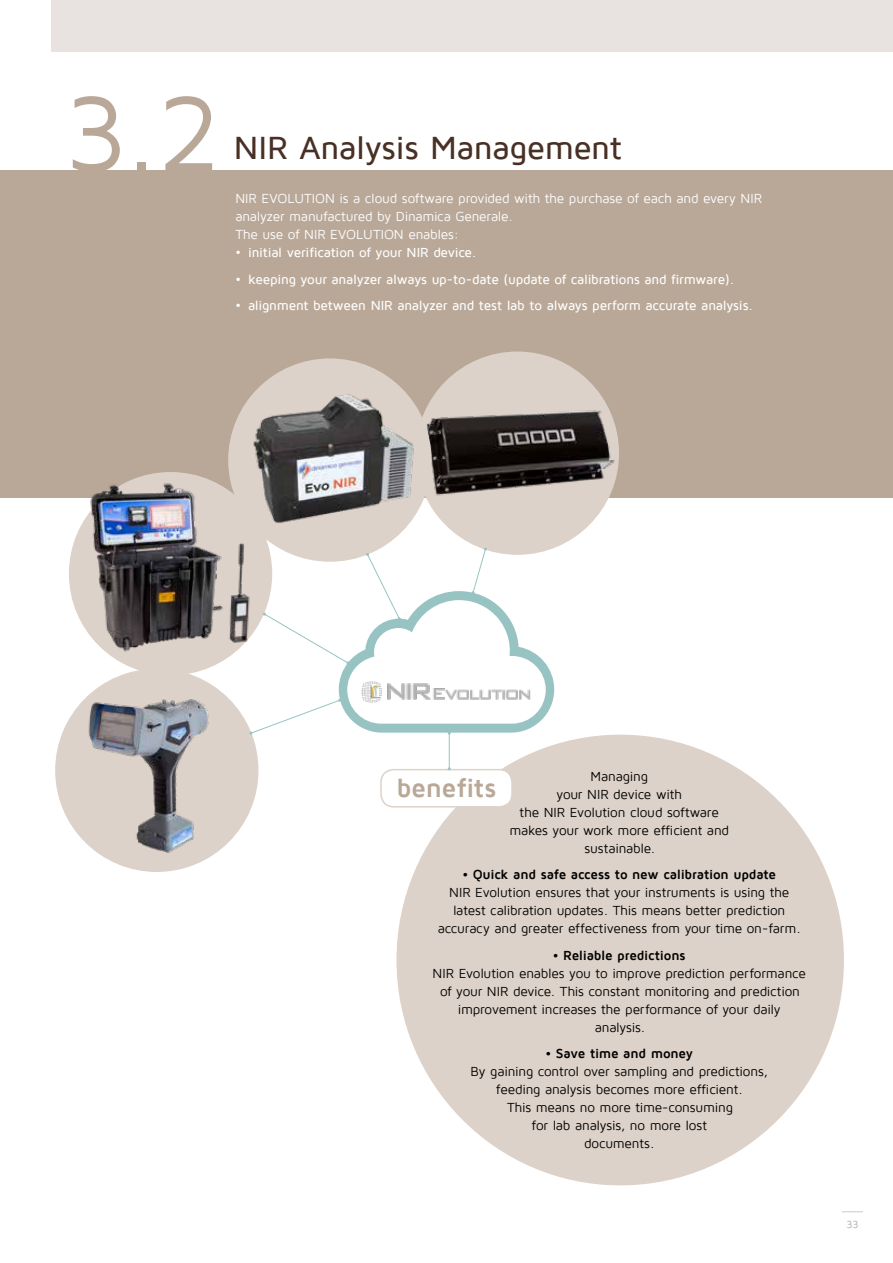
<style>
.page{position:relative;width:893px;height:1263px;background:#fff}
.page>*{position:absolute;margin:0;border:0;box-sizing:border-box;transform-origin:0 0}
.t1{font:111px "Maven Pro";color:#b9a898}
.t2{font:500 33px "Maven Pro";letter-spacing:-.015em;color:#483025}
.t3{font:700 26.55px "Maven Pro";letter-spacing:-.015em;color:#b9a898}
.t4{font:13.5px/18px "Maven Pro";letter-spacing:-.015em;color:#000;text-align:center}
.t5{font:500 13.5px "Maven Pro";letter-spacing:-.015em;color:#fff}
.t6{font:13.5px/18px "Maven Pro";letter-spacing:-.015em;color:#fff}
.t7{font:700 13.5px "Maven Pro";letter-spacing:-.015em;color:#000}
.t8{font:10.5px "Maven Pro";color:#a8a8a7}
</style>
<div class="page">
<svg style="left:842px;top:1211px;width:21px;height:1px"></svg>
<div style="left:0;top:170px;width:893px;height:328px;background:#b9a898"></div>
<div style="left:51px;top:0;width:842px;height:51px;background:#e8e3e1"></div>
<div style="left:411px;top:750px;width:418px;height:420px;background:#ddd2c9;border-radius:50%"></div>
<div style="left:396px;top:735px;width:448px;height:450px;border:30px solid #ddd2c9;border-radius:50%"></div>
<div style="left:416px;top:351px;width:203px;height:204px;background:#ddd2c9;border-radius:50%"></div>
<img style="left:417px;top:404px;width:200px;height:99px">
<div style="left:228px;top:358px;width:203px;height:204px;background:#ddd2c9;border-radius:50%"></div>
<div style="left:69px;top:472px;width:203px;height:203px;background:#ddd2c9;border-radius:50%"></div>
<img style="left:85px;top:465px;width:164px;height:193px">
<div style="left:55px;top:669px;width:203px;height:203px;background:#ddd2c9;border-radius:50%"></div>
<img style="left:81px;top:683px;width:140px;height:185px">
<div style="left:381px;top:770px;width:131px;height:37px;background:#fff;border-radius:13px"></div>
<div style="left:380px;top:769px;width:133px;height:38px;border:2px solid #ddd2c9;border-radius:13px"></div>
<hr style="left:449px;top:733px;width:1px;height:36px;background:#97c4c3">
<svg style="left:249px;top:548px;width:305px;height:187px"></svg>
<img style="left:249px;top:392px;width:168px;height:135px">
<h1 class="t1" style="left:64px;top:76px;width:159px">3.2</h1>
<h2 class="t2" style="left:234px;top:131px;width:390px">NIR Analysis Management</h2>
<p class="t6" style="left:235px;top:190px;width:528px">NIR EVOLUTION is a cloud software provided with the purchase of each and every NIR analyzer manufactured by Dinamica Generale.<br>The use of NIR EVOLUTION enables:</p>
<p class="t5" style="left:235px;top:245px;width:243px">• initial verification of your NIR device.</p>
<p class="t5" style="left:235px;top:272px;width:501px">• keeping your analyzer always up-to-date (update of calibrations and firmware).</p>
<p class="t5" style="left:235px;top:298px;width:519px">• alignment between NIR analyzer and test lab to always perform accurate analysis.</p>
<p class="t4" style="left:509px;top:767px;width:221px">Managing<br>your NIR device with<br>the NIR Evolution cloud software makes your work more efficient and sustainable.</p>
<p class="t7" style="left:462px;top:867px;width:315px">• Quick and safe access to new calibration update</p>
<p class="t4" style="left:438px;top:884px;width:365px">NIR Evolution ensures that your instruments is using the latest calibration updates. This means better prediction accuracy and greater effectiveness from your time on-farm.</p>
<p class="t7" style="left:553px;top:948px;width:134px">• Reliable predictions</p>
<p class="t4" style="left:433px;top:964px;width:375px">NIR Evolution enables you to improve prediction performance of your NIR device. This constant monitoring and prediction improvement increases the performance of your daily analysis.</p>
<p class="t7" style="left:545px;top:1046px;width:149px">• Save time and money</p>
<p class="t4" style="left:470px;top:1063px;width:299px">By gaining control over sampling and predictions, feeding analysis becomes more efficient.<br>This means no more time-consuming<br>for lab analysis, no more lost<br>documents.</p>
<h3 class="t3" style="left:396px;top:774px;width:102px">benefits</h3>
<p class="t8" style="left:846px;top:1219px;width:14px">33</p>
</div>
